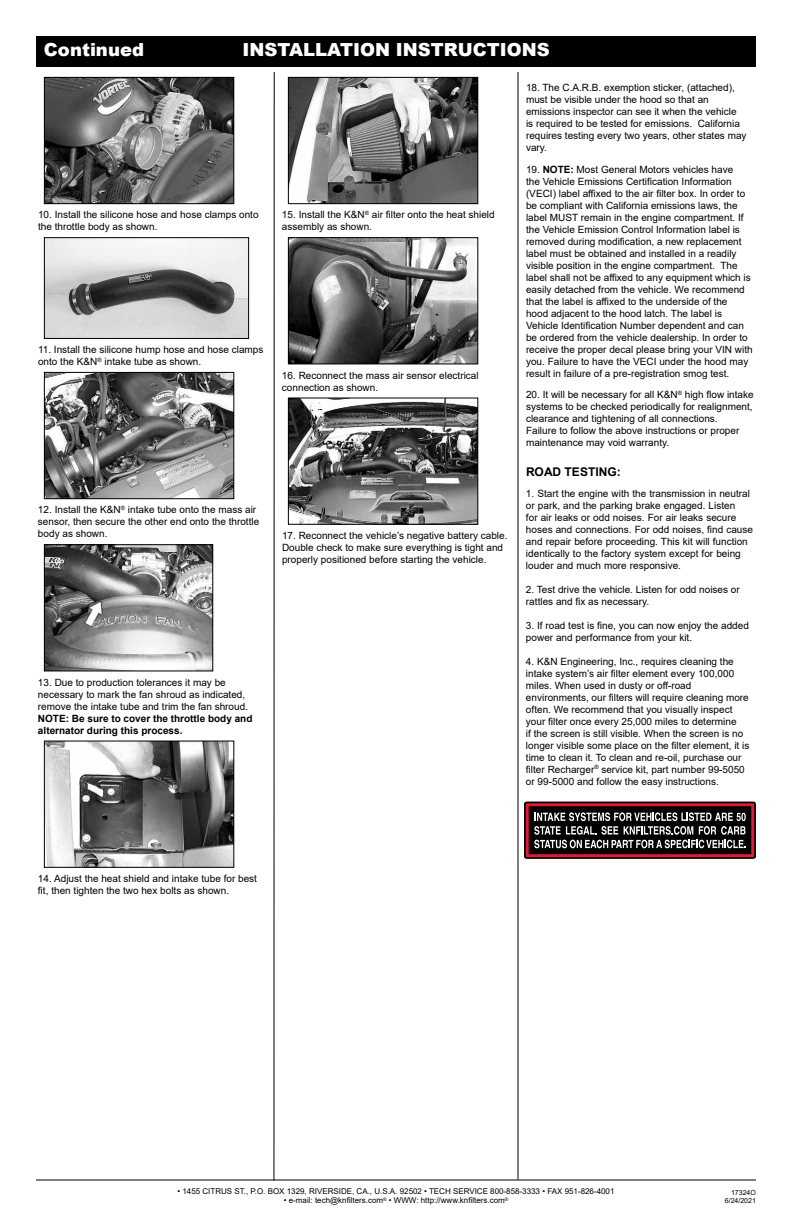
<style>
.page{position:relative;width:792px;height:1224px;background:#fff}
.page>*{position:absolute;margin:0;border:0;box-sizing:border-box;transform-origin:0 0}
.t1{font:900 18px "Arial";color:#fff}
.t2{font:700 12px "Arial";color:#000}
.t3{font:10px/12px "Arial";color:#000}
.t4{font:700 10px/12px "Arial";color:#000}
.t5{font:8px "Arial";color:#000}
.t6{font:7px/8.4px "Arial";color:#000;text-align:right}
.s1{font-weight:700}
</style>
<div class="page">
<div style="left:36px;top:36px;width:720px;height:31px;background:#000"></div>
<hr style="left:274px;top:72px;width:1px;height:1108px;background:#000">
<hr style="left:518px;top:72px;width:1px;height:1108px;background:#000">
<img style="left:46px;top:79px;width:186px;height:123px">
<div style="left:44px;top:77px;width:190px;height:127px;border:1px solid #000"></div>
<img style="left:290px;top:79px;width:186px;height:123px">
<div style="left:288px;top:77px;width:190px;height:127px;border:1px solid #000"></div>
<img style="left:46px;top:239px;width:201px;height:98px">
<div style="left:44px;top:237px;width:205px;height:102px;border:1px solid #000"></div>
<img style="left:290px;top:239px;width:186px;height:123px">
<div style="left:288px;top:237px;width:190px;height:127px;border:1px solid #000"></div>
<img style="left:46px;top:374px;width:186px;height:123px">
<div style="left:44px;top:372px;width:190px;height:127px;border:1px solid #000"></div>
<img style="left:290px;top:400px;width:186px;height:123px">
<div style="left:288px;top:398px;width:190px;height:127px;border:1px solid #000"></div>
<img style="left:46px;top:546px;width:165px;height:123px">
<div style="left:44px;top:544px;width:169px;height:127px;border:1px solid #000"></div>
<img style="left:46px;top:743px;width:186px;height:123px">
<div style="left:44px;top:741px;width:190px;height:127px;border:1px solid #000"></div>
<hr style="left:36px;top:1180px;width:720px;height:1px;background:#000">
<div style="left:526px;top:804px;width:228px;height:52px;background:#000"></div>
<div style="left:524px;top:802px;width:232px;height:57px;border:5px solid #000"></div>
<div style="left:526px;top:803px;width:228px;height:54px;border:3px solid #e31837"></div>
<svg style="left:534px;top:812px;width:212px;height:36px"></svg>
<h1 class="t1" style="left:44px;top:37px;width:102px">Continued</h1>
<h1 class="t1" style="left:242px;top:36px;width:309px">INSTALLATION INSTRUCTIONS</h1>
<p class="t3" style="left:38px;top:209px;width:222px">10. Install the silicone hose and hose clamps onto the throttle body as shown.</p>
<p class="t3" style="left:282px;top:209px;width:214px">15. Install the K&amp;N<sup>®</sup> air filter onto the heat shield assembly as shown.</p>
<p class="t3" style="left:38px;top:343px;width:227px">11. Install the silicone hump hose and hose clamps onto the K&amp;N<sup>®</sup> intake tube as shown.</p>
<p class="t3" style="left:282px;top:369px;width:198px">16. Reconnect the mass air sensor electrical connection as shown.</p>
<p class="t3" style="left:38px;top:504px;width:223px">12. Install the K&amp;N<sup>®</sup> intake tube onto the mass air sensor, then secure the other end onto the throttle body as shown.</p>
<p class="t3" style="left:282px;top:529px;width:227px">17. Reconnect the vehicle’s negative battery cable.<br>Double check to make sure everything is tight and properly positioned before starting the vehicle.</p>
<p class="t3" style="left:38px;top:676px;width:212px">13. Due to production tolerances it may be necessary to mark the fan shroud as indicated, remove the intake tube and trim the fan shroud.</p>
<p class="t4" style="left:38px;top:712px;width:216px">NOTE: Be sure to cover the throttle body and alternator during this process.</p>
<p class="t3" style="left:526px;top:82px;width:222px">18. The C.A.R.B. exemption sticker, (attached), must be visible under the hood so that an emissions inspector can see it when the vehicle<br>is required to be tested for emissions. California requires testing every two years, other states may vary.</p>
<p class="t3" style="left:526px;top:163px;width:228px">19. <span class="s1">NOTE:</span> Most General Motors vehicles have<br>the Vehicle Emissions Certification Information (VECI) label affixed to the air filter box. In order to be compliant with California emissions laws, the label MUST remain in the engine compartment. If the Vehicle Emission Control Information label is removed during modification, a new replacement label must be obtained and installed in a readily visible position in the engine compartment. The label shall not be affixed to any equipment which is easily detached from the vehicle. We recommend that the label is affixed to the underside of the<br>hood adjacent to the hood latch. The label is Vehicle Identification Number dependent and can be ordered from the vehicle dealership. In order to receive the proper decal please bring your VIN with you. Failure to have the VECI under the hood may result in failure of a pre-registration smog test.</p>
<p class="t3" style="left:526px;top:388px;width:229px">20. It will be necessary for all K&amp;N<sup>®</sup> high flow intake systems to be checked periodically for realignment, clearance and tightening of all connections.<br>Failure to follow the above instructions or proper maintenance may void warranty.</p>
<p class="t2" style="left:526px;top:463px;width:96px">ROAD TESTING:</p>
<p class="t3" style="left:526px;top:487px;width:229px">1. Start the engine with the transmission in neutral or park, and the parking brake engaged. Listen<br>for air leaks or odd noises. For air leaks secure hoses and connections. For odd noises, find cause and repair before proceeding. This kit will function identically to the factory system except for being louder and much more responsive.</p>
<p class="t3" style="left:526px;top:583px;width:215px">2. Test drive the vehicle. Listen for odd noises or rattles and fix as necessary.</p>
<p class="t3" style="left:526px;top:619px;width:224px">3. If road test is fine, you can now enjoy the added power and performance from your kit.</p>
<p class="t3" style="left:526px;top:655px;width:225px">4. K&amp;N Engineering, Inc., requires cleaning the intake system’s air filter element every 100,000 miles. When used in dusty or off-road environments, our filters will require cleaning more often. We recommend that you visually inspect your filter once every 25,000 miles to determine<br>if the screen is still visible. When the screen is no longer visible some place on the filter element, it is time to clean it. To clean and re-oil, purchase our filter Recharger<sup>®</sup> service kit, part number 99-5050 or 99-5000 and follow the easy instructions.</p>
<p class="t3" style="left:38px;top:872px;width:221px">14. Adjust the heat shield and intake tube for best fit, then tighten the two hex bolts as shown.</p>
<p class="t5" style="left:177px;top:1186px;width:439px">• 1455 CITRUS ST., P.O. BOX 1329, RIVERSIDE, CA., U.S.A. 92502 • TECH SERVICE 800-858-3333 • FAX 951-826-4001</p>
<p class="t5" style="left:284px;top:1195px;width:226px">• e-mail: tech@knfilters.com<sup>®</sup> • WWW: http://www.knfilters.com<sup>®</sup></p>
<p class="t6" style="left:725px;top:1188px;width:33px">17324O<br>6/24/2021</p>
</div>
